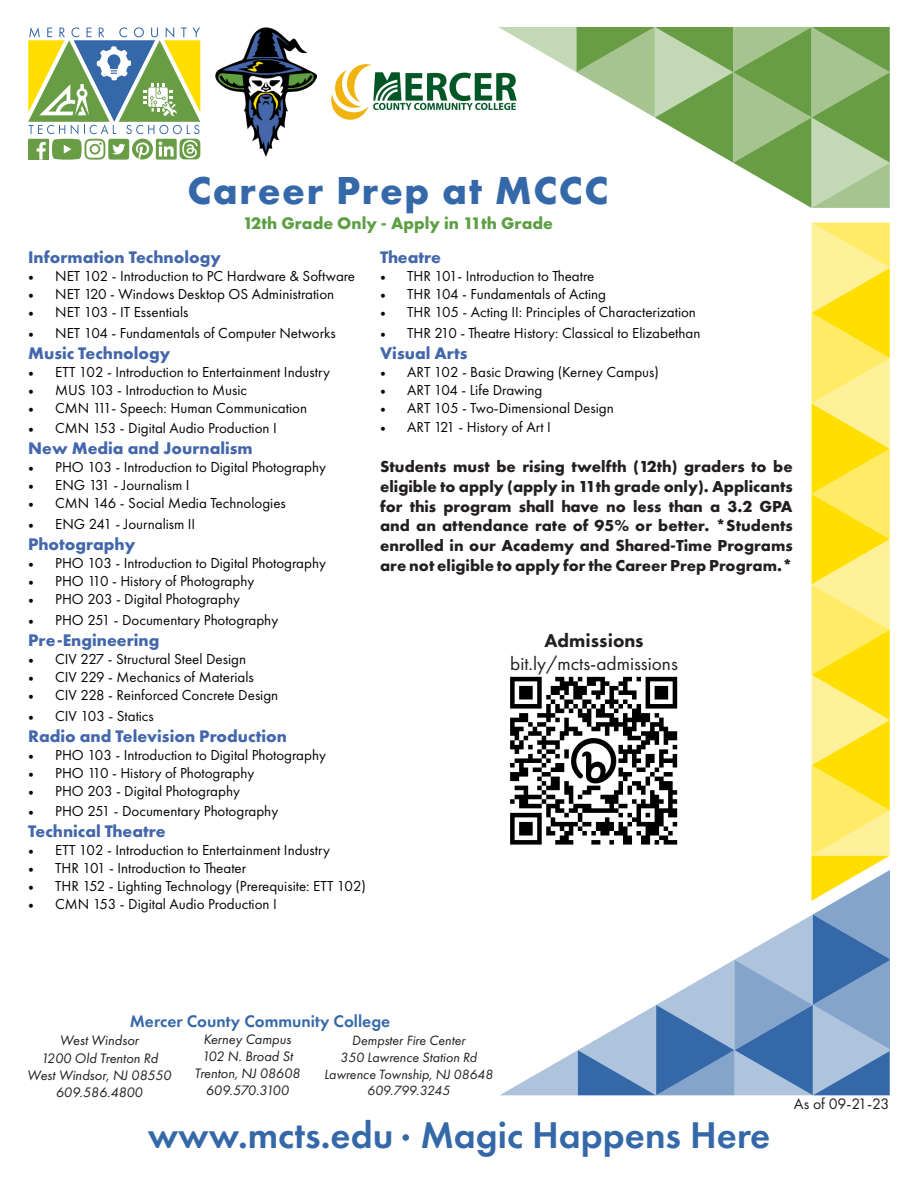
<style>
.page{position:relative;width:918px;height:1188px;background:#fff}
.page>*{position:absolute;margin:0;border:0;box-sizing:border-box;transform-origin:0 0}
.t1{font:700 40.5px "Futura PT";letter-spacing:.04em;color:#3468a9}
.t2{font:600 38.55px "Futura PT";color:#3468a9}
.t3{font:19.35px "Futura PT";color:#231f20}
.t4{font:800 19.35px "Futura PT";color:#231f20}
.t5{font:700 17.4px "Futura PT";color:#4367ab}
.t6{font:700 17.4px "Futura PT";color:#5c9f43}
.t7{font:600 17.4px "Futura PT";color:#3468a9}
.t8{font:700 16.5px/19.8px "Futura PT";color:#231f20;text-align:justify}
.t9{font:15.75px "Futura PT";color:#231f20}
.t10{font:15px "Futura PT";color:#040503}
.t11{font:italic 14.25px "Futura PT";color:#231f20}
.t12{font:italic 14.25px "Futura PT";letter-spacing:-.04em;color:#231f20}
.t13{font:italic 13.95px "Futura PT";color:#231f20}
.s1{font-family:"Minion Pro"}
</style>
<div class="page">
<svg style="left:500px;top:223px;width:390px;height:872px"></svg>
<svg style="left:498px;top:27px;width:392px;height:181px"></svg>
<svg style="left:28px;top:27px;width:172px;height:133px"></svg>
<div style="left:402px;top:1134px;width:8px;height:7px;background:#3468a9;border-radius:50%"></div>
<div style="left:402px;top:1133px;width:8px;height:9px;border:1px solid #fff;border-radius:50%"></div>
<img style="left:509px;top:676px;width:169px;height:170px">
<img style="left:215px;top:27px;width:102px;height:129px">
<img style="left:331px;top:64px;width:186px;height:55px">
<p class="t1" style="left:187px;top:164px;width:422px">Career Prep at MCCC</p>
<p class="t5" style="left:28px;top:246px;width:194px">Information Technology</p>
<p class="t10" style="left:28px;top:267px;width:329px"><span class="s1">•</span> NET 102 - Introduction to PC Hardware &amp; Software</p>
<p class="t10" style="left:28px;top:285px;width:308px"><span class="s1">•</span> NET 120 - Windows Desktop OS Administration</p>
<p class="t10" style="left:28px;top:303px;width:162px"><span class="s1">•</span> NET 103 - IT Essentials</p>
<p class="t10" style="left:28px;top:324px;width:309px"><span class="s1">•</span> NET 104 - Fundamentals of Computer Networks</p>
<p class="t5" style="left:28px;top:341px;width:144px">Music Technology</p>
<p class="t10" style="left:28px;top:363px;width:303px"><span class="s1">•</span> ETT 102 - Introduction to Entertainment Industry</p>
<p class="t10" style="left:28px;top:381px;width:220px"><span class="s1">•</span> MUS 103 - Introduction to Music</p>
<p class="t10" style="left:28px;top:399px;width:280px"><span class="s1">•</span> CMN 111- Speech: Human Communication</p>
<p class="t10" style="left:28px;top:420px;width:250px"><span class="s1">•</span> CMN 153 - Digital Audio Production I</p>
<p class="t5" style="left:28px;top:437px;width:226px">New Media and Journalism</p>
<p class="t10" style="left:28px;top:458px;width:299px"><span class="s1">•</span> PHO 103 - Introduction to Digital Photography</p>
<p class="t10" style="left:28px;top:476px;width:163px"><span class="s1">•</span> ENG 131 - Journalism I</p>
<p class="t10" style="left:28px;top:494px;width:259px"><span class="s1">•</span> CMN 146 - Social Media Technologies</p>
<p class="t10" style="left:28px;top:515px;width:169px"><span class="s1">•</span> ENG 241 - Journalism II</p>
<p class="t5" style="left:28px;top:533px;width:109px">Photography</p>
<p class="t10" style="left:28px;top:554px;width:299px"><span class="s1">•</span> PHO 103 - Introduction to Digital Photography</p>
<p class="t10" style="left:28px;top:572px;width:228px"><span class="s1">•</span> PHO 110 - History of Photography</p>
<p class="t10" style="left:28px;top:590px;width:213px"><span class="s1">•</span> PHO 203 - Digital Photography</p>
<p class="t10" style="left:28px;top:611px;width:252px"><span class="s1">•</span> PHO 251 - Documentary Photography</p>
<p class="t5" style="left:28px;top:629px;width:133px">Pre-Engineering</p>
<p class="t10" style="left:28px;top:650px;width:219px"><span class="s1">•</span> CIV 227 - Structural Steel Design</p>
<p class="t10" style="left:28px;top:668px;width:227px"><span class="s1">•</span> CIV 229 - Mechanics of Materials</p>
<p class="t10" style="left:28px;top:686px;width:252px"><span class="s1">•</span> CIV 228 - Reinforced Concrete Design</p>
<p class="t10" style="left:28px;top:707px;width:127px"><span class="s1">•</span> CIV 103 - Statics</p>
<p class="t5" style="left:28px;top:725px;width:260px">Radio and Television Production</p>
<p class="t10" style="left:28px;top:746px;width:299px"><span class="s1">•</span> PHO 103 - Introduction to Digital Photography</p>
<p class="t10" style="left:28px;top:764px;width:228px"><span class="s1">•</span> PHO 110 - History of Photography</p>
<p class="t10" style="left:28px;top:782px;width:213px"><span class="s1">•</span> PHO 203 - Digital Photography</p>
<p class="t10" style="left:28px;top:803px;width:252px"><span class="s1">•</span> PHO 251 - Documentary Photography</p>
<p class="t5" style="left:28px;top:820px;width:139px">Technical Theatre</p>
<p class="t10" style="left:28px;top:841px;width:303px"><span class="s1">•</span> ETT 102 - Introduction to Entertainment Industry</p>
<p class="t10" style="left:28px;top:859px;width:220px"><span class="s1">•</span> THR 101 - Introduction to Theater</p>
<p class="t10" style="left:28px;top:877px;width:339px"><span class="s1">•</span> THR 152 - Lighting Technology (Prerequisite: ETT 102)</p>
<p class="t10" style="left:28px;top:895px;width:250px"><span class="s1">•</span> CMN 153 - Digital Audio Production I</p>
<p class="t6" style="left:243px;top:212px;width:312px">12th Grade Only - Apply in 11th Grade</p>
<p class="t5" style="left:380px;top:246px;width:62px">Theatre</p>
<p class="t10" style="left:380px;top:267px;width:216px"><span class="s1">•</span> THR 101- Introduction to Theatre</p>
<p class="t10" style="left:380px;top:285px;width:228px"><span class="s1">•</span> THR 104 - Fundamentals of Acting</p>
<p class="t10" style="left:380px;top:303px;width:317px"><span class="s1">•</span> THR 105 - Acting II: Principles of Characterization</p>
<p class="t10" style="left:380px;top:324px;width:322px"><span class="s1">•</span> THR 210 - Theatre History: Classical to Elizabethan</p>
<p class="t5" style="left:380px;top:341px;width:89px">Visual Arts</p>
<p class="t10" style="left:380px;top:363px;width:280px"><span class="s1">•</span> ART 102 - Basic Drawing (Kerney Campus)</p>
<p class="t10" style="left:380px;top:381px;width:164px"><span class="s1">•</span> ART 104 - Life Drawing</p>
<p class="t10" style="left:380px;top:399px;width:235px"><span class="s1">•</span> ART 105 - Two-Dimensional Design</p>
<p class="t10" style="left:380px;top:418px;width:172px"><span class="s1">•</span> ART 121 - History of Art I</p>
<p class="t8" style="left:380px;top:456px;width:414px">Students must be rising twelfth (12th) graders to be eligible to apply (apply in 11th grade only). Applicants for this program shall have no less than a 3.2 GPA and an attendance rate of 95% or better. *Students enrolled in our Academy and Shared-Time Programs are not eligible to apply for the Career Prep Program.*</p>
<p class="t4" style="left:544px;top:628px;width:101px">Admissions</p>
<p class="t3" style="left:510px;top:652px;width:169px">bit.ly/mcts-admissions</p>
<p class="t7" style="left:130px;top:1011px;width:262px">Mercer County Community College</p>
<p class="t11" style="left:60px;top:1032px;width:81px">West Windsor</p>
<p class="t11" style="left:41px;top:1049px;width:119px">1200 Old Trenton Rd</p>
<p class="t11" style="left:27px;top:1067px;width:146px">West Windsor, NJ 08550</p>
<p class="t11" style="left:56px;top:1084px;width:88px">609.586.4800</p>
<p class="t11" style="left:204px;top:1031px;width:89px">Kerney Campus</p>
<p class="t11" style="left:202px;top:1048px;width:93px">102 N. Broad St</p>
<p class="t11" style="left:194px;top:1065px;width:107px">Trenton, NJ 08608</p>
<p class="t12" style="left:206px;top:1082px;width:85px">609.570.3100</p>
<p class="t13" style="left:352px;top:1032px;width:115px">Dempster Fire Center</p>
<p class="t13" style="left:340px;top:1049px;width:138px">350 Lawrence Station Rd</p>
<p class="t13" style="left:324px;top:1066px;width:171px">Lawrence Township, NJ 08648</p>
<p class="t13" style="left:367px;top:1082px;width:84px">609.799.3245</p>
<p class="t2" style="left:148px;top:1111px;width:624px">www.mcts.edu Magic Happens Here</p>
<p class="t9" style="left:794px;top:1094px;width:97px">As of 09-21-23</p>
</div>
